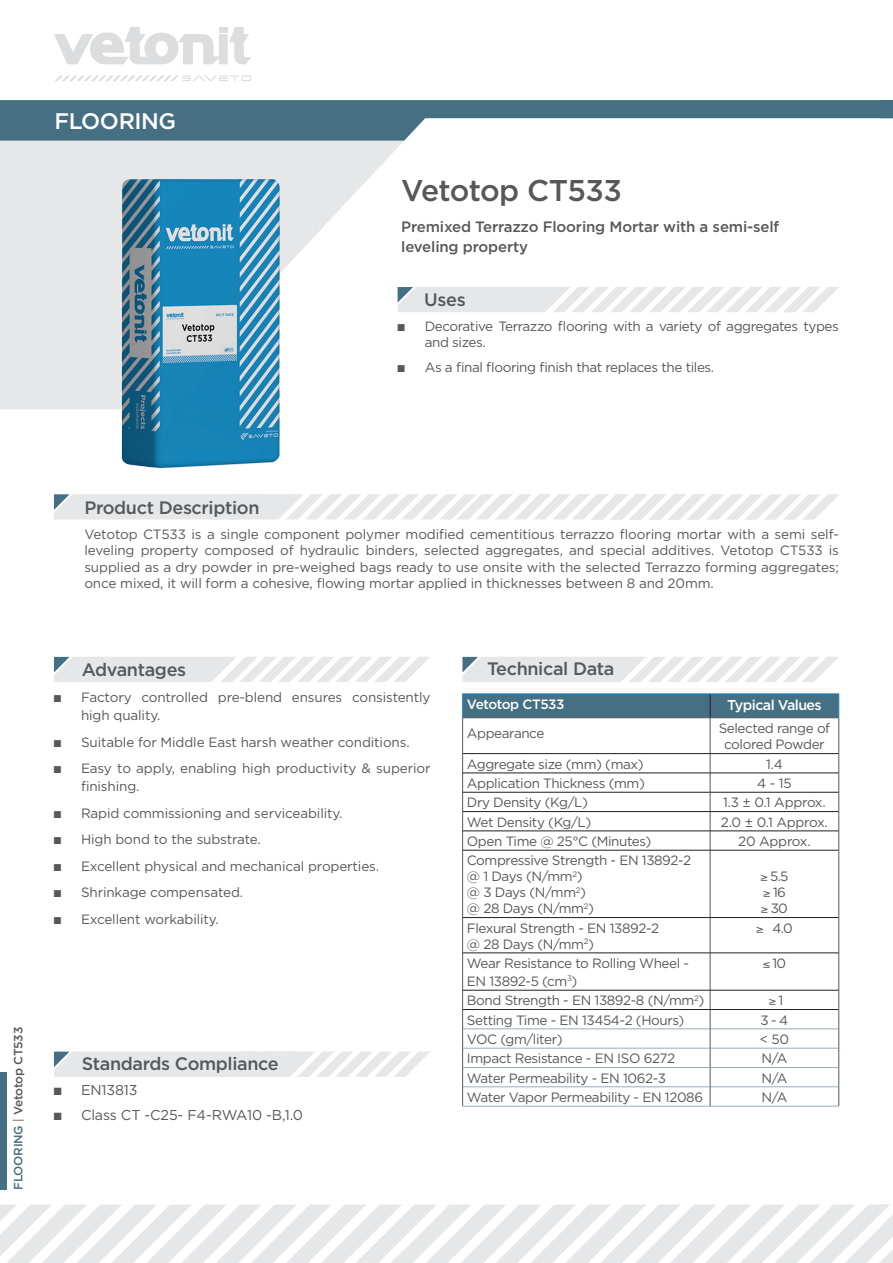
<style>
.page{position:relative;width:893px;height:1263px;background:#fff}
.page>*{position:absolute;margin:0;border:0;box-sizing:border-box;transform-origin:0 0}
.t1{font:500 30px "Gotham";letter-spacing:-.02em;color:#57585a}
.t2{font:500 22.5px "Gotham";letter-spacing:-.02em;color:#fff}
.t3{font:500 18px "Gotham";letter-spacing:-.02em;color:#57585a}
.t4{font:500 15px/19.5px "Gotham";letter-spacing:-.01em;color:#57585a}
.t5{font:14.25px "Gotham";letter-spacing:-.01em;color:#57585a}
.t6{font:500 14.25px "Gotham";letter-spacing:-.04em;color:#fff}
.t7{font:600 14.25px "Metronic Pro";color:#57585a}
.t8{font:13.5px/16px "Gotham";letter-spacing:-.03em;color:#57585a}
.t9{font:13.5px/18px "Gotham";letter-spacing:-.01em;color:#57585a}
.t10{font:500 13.5px "Gotham";letter-spacing:-.03em;color:#fff}
.t11{font:600 13.5px "Metronic Pro";color:#57585a}
.t12{font:500 12px "Gotham";letter-spacing:-.02em;color:#57585a}
.s1{color:#456f82}
.s2{font-weight:400}
</style>
<div class="page">
<svg style="left:0;top:1204px;width:893px;height:59px"></svg>
<svg style="left:0;top:100px;width:893px;height:41px"></svg>
<svg style="left:54px;top:27px;width:198px;height:38px"></svg>
<svg style="left:55px;top:75px;width:196px;height:6px"></svg>
<div style="left:0;top:141px;width:403px;height:31px;background:#e6e7e9"></div>
<div style="left:0;top:1072px;width:6px;height:117px;background:#456f82"></div>
<svg style="left:397px;top:287px;width:442px;height:25px"></svg>
<svg style="left:54px;top:1051px;width:376px;height:26px"></svg>
<svg style="left:54px;top:494px;width:785px;height:26px"></svg>
<svg style="left:54px;top:656px;width:376px;height:26px"></svg>
<svg style="left:462px;top:656px;width:376px;height:26px"></svg>
<hr style="left:462px;top:718px;width:1px;height:36px;background:#57585a">
<svg style="left:462px;top:754px;width:1px;height:96px"></svg>
<hr style="left:462px;top:850px;width:1px;height:67px;background:#57585a">
<hr style="left:462px;top:917px;width:1px;height:36px;background:#57585a">
<hr style="left:462px;top:953px;width:1px;height:37px;background:#57585a">
<svg style="left:462px;top:990px;width:1px;height:116px"></svg>
<hr style="left:463px;top:1028px;width:247px;height:1px;background:#94afbd">
<hr style="left:710px;top:1028px;width:129px;height:1px;background:#94afbd">
<hr style="left:463px;top:1048px;width:247px;height:1px;background:#94afbd">
<hr style="left:710px;top:1048px;width:129px;height:1px;background:#94afbd">
<hr style="left:463px;top:1067px;width:247px;height:1px;background:#94afbd">
<hr style="left:710px;top:1067px;width:129px;height:1px;background:#94afbd">
<hr style="left:463px;top:1086px;width:247px;height:1px;background:#94afbd">
<hr style="left:710px;top:1086px;width:129px;height:1px;background:#94afbd">
<hr style="left:462px;top:1106px;width:248px;height:1px;background:#94afbd">
<hr style="left:710px;top:1106px;width:129px;height:1px;background:#94afbd">
<hr style="left:710px;top:718px;width:1px;height:35px;background:#57585a">
<hr style="left:838px;top:718px;width:1px;height:36px;background:#57585a">
<svg style="left:710px;top:754px;width:1px;height:96px"></svg>
<svg style="left:838px;top:754px;width:1px;height:96px"></svg>
<hr style="left:710px;top:850px;width:1px;height:67px;background:#57585a">
<hr style="left:838px;top:850px;width:1px;height:67px;background:#57585a">
<hr style="left:710px;top:918px;width:1px;height:35px;background:#57585a">
<hr style="left:838px;top:917px;width:1px;height:36px;background:#57585a">
<hr style="left:710px;top:953px;width:1px;height:37px;background:#57585a">
<hr style="left:838px;top:953px;width:1px;height:37px;background:#57585a">
<svg style="left:710px;top:991px;width:1px;height:115px"></svg>
<svg style="left:838px;top:991px;width:1px;height:115px"></svg>
<hr style="left:463px;top:753px;width:247px;height:1px;background:#231f20">
<hr style="left:710px;top:753px;width:129px;height:1px;background:#231f20">
<hr style="left:463px;top:773px;width:247px;height:1px;background:#231f20">
<hr style="left:710px;top:773px;width:129px;height:1px;background:#231f20">
<hr style="left:463px;top:792px;width:247px;height:1px;background:#231f20">
<hr style="left:710px;top:792px;width:129px;height:1px;background:#231f20">
<hr style="left:463px;top:811px;width:247px;height:1px;background:#231f20">
<hr style="left:710px;top:811px;width:129px;height:1px;background:#231f20">
<hr style="left:463px;top:831px;width:247px;height:1px;background:#231f20">
<hr style="left:710px;top:831px;width:129px;height:1px;background:#231f20">
<hr style="left:463px;top:850px;width:247px;height:1px;background:#231f20">
<hr style="left:710px;top:850px;width:129px;height:1px;background:#231f20">
<hr style="left:463px;top:917px;width:247px;height:1px;background:#231f20">
<hr style="left:710px;top:917px;width:129px;height:1px;background:#231f20">
<hr style="left:463px;top:953px;width:247px;height:1px;background:#231f20">
<hr style="left:710px;top:953px;width:129px;height:1px;background:#231f20">
<hr style="left:463px;top:990px;width:247px;height:1px;background:#231f20">
<hr style="left:710px;top:990px;width:129px;height:1px;background:#231f20">
<hr style="left:463px;top:1009px;width:247px;height:1px;background:#231f20">
<hr style="left:710px;top:1009px;width:129px;height:1px;background:#231f20">
<svg style="left:462px;top:694px;width:377px;height:24px;background:#456e82"></svg>
<img style="left:0;top:167px;width:374px;height:301px">
<h2 class="t2" style="left:54px;top:106px;width:123px">FLOORING</h2>
<h1 class="t1" style="left:401px;top:171px;width:222px">Vetotop CT533</h1>
<p class="t4" style="left:401px;top:217px;width:379px">Premixed Terrazzo Flooring Mortar with a semi-self leveling property</p>
<h3 class="t3" style="left:424px;top:288px;width:43px">Uses</h3>
<p class="t11" style="left:398px;top:320px;width:8px">u</p>
<p class="t8" style="left:425px;top:317px;width:416px;line-height:16.5px">Decorative Terrazzo flooring with a variety of aggregates types and sizes.</p>
<p class="t11" style="left:398px;top:361px;width:8px">u</p>
<p class="t8" style="left:425px;top:359px;width:291px">As a final flooring finish that replaces the tiles.</p>
<p class="t12" style="left:10px;top:1190px;width:165px;rotate:-90deg"><span class="s1">FLOORING</span> <span class="s2">|</span> Vetotop CT533</p>
<h3 class="t3" style="left:84px;top:495px;width:177px">Product Description</h3>
<p class="t8" style="left:84px;top:525px;width:756px;line-height:16.5px;text-align:justify">Vetotop CT533 is a single component polymer modified cementitious terrazzo flooring mortar with a semi self&shy;leveling property composed of hydraulic binders, selected aggregates, and special additives. Vetotop CT533 is supplied as a dry powder in pre-weighed bags ready to use onsite with the selected Terrazzo forming aggregates; once mixed, it will form a cohesive, flowing mortar applied in thicknesses between 8 and 20mm.</p>
<h3 class="t3" style="left:82px;top:657px;width:106px">Advantages</h3>
<p class="t11" style="left:54px;top:691px;width:8px">u</p>
<p class="t9" style="left:81px;top:688px;width:351px">Factory controlled pre-blend ensures consistently high quality.</p>
<p class="t11" style="left:54px;top:735px;width:8px">u</p>
<p class="t9" style="left:81px;top:732px;width:330px">Suitable for Middle East harsh weather conditions.</p>
<p class="t11" style="left:54px;top:762px;width:8px">u</p>
<p class="t9" style="left:81px;top:759px;width:351px">Easy to apply, enabling high productivity &amp; superior finishing.</p>
<p class="t11" style="left:54px;top:806px;width:8px">u</p>
<p class="t9" style="left:81px;top:803px;width:263px">Rapid commissioning and serviceability.</p>
<p class="t11" style="left:54px;top:833px;width:8px">u</p>
<p class="t9" style="left:81px;top:830px;width:181px">High bond to the substrate.</p>
<p class="t11" style="left:54px;top:859px;width:8px">u</p>
<p class="t9" style="left:81px;top:856px;width:300px">Excellent physical and mechanical properties.</p>
<p class="t11" style="left:54px;top:886px;width:8px">u</p>
<p class="t9" style="left:81px;top:883px;width:164px">Shrinkage compensated.</p>
<p class="t11" style="left:54px;top:912px;width:8px">u</p>
<p class="t9" style="left:81px;top:909px;width:139px">Excellent workability.</p>
<h3 class="t3" style="left:82px;top:1052px;width:198px">Standards Compliance</h3>
<p class="t7" style="left:54px;top:1083px;width:9px">u</p>
<p class="t5" style="left:81px;top:1081px;width:58px">EN13813</p>
<p class="t7" style="left:54px;top:1108px;width:9px">u</p>
<p class="t5" style="left:81px;top:1106px;width:223px">Class CT -C25- F4-RWA10 -B,1.0</p>
<h3 class="t3" style="left:487px;top:656px;width:129px">Technical Data</h3>
<p class="t10" style="left:467px;top:695px;width:99px">Vetotop CT533</p>
<p class="t6" style="left:727px;top:695px;width:96px">Typical Values</p>
<p class="t8" style="left:467px;top:725px;width:79px">Appearance</p>
<p class="t8" style="left:719px;top:719px;width:113px;line-height:16.5px;text-align:center">Selected range of colored Powder</p>
<p class="t8" style="left:467px;top:755px;width:178px">Aggregate size (mm) (max)</p>
<p class="t8" style="left:766px;top:755px;width:18px">1.4</p>
<p class="t8" style="left:467px;top:775px;width:179px">Application Thickness (mm)</p>
<p class="t8" style="left:757px;top:775px;width:36px">4 - 15</p>
<p class="t8" style="left:467px;top:794px;width:123px">Dry Density (Kg/L)</p>
<p class="t8" style="left:723px;top:794px;width:104px">1.3 ± 0.1 Approx.</p>
<p class="t8" style="left:467px;top:813px;width:126px">Wet Density (Kg/L)</p>
<p class="t8" style="left:721px;top:813px;width:108px">2.0 ± 0.1 Approx.</p>
<p class="t8" style="left:467px;top:833px;width:186px">Open Time @ 25°C (Minutes)</p>
<p class="t8" style="left:738px;top:833px;width:74px">20 Approx.</p>
<p class="t8" style="left:467px;top:852px;width:226px">Compressive Strength - EN 13892-2 @ 1 Days (N/mm<sup>2</sup>)<br>@ 3 Days (N/mm<sup>2</sup>)<br>@ 28 Days (N/mm<sup>2</sup>)</p>
<p class="t8" style="left:760px;top:868px;width:30px">≥ 5.5 ≥ 16 ≥ 30</p>
<p class="t8" style="left:467px;top:919px;width:194px">Flexural Strength - EN 13892-2 @ 28 Days (N/mm<sup>2</sup>)</p>
<p class="t8" style="left:756px;top:919px;width:38px">≥ 4.0</p>
<p class="t8" style="left:467px;top:954px;width:224px;line-height:18px">Wear Resistance to Rolling Wheel -<br>EN 13892-5 (cm<sup>3</sup>)</p>
<p class="t8" style="left:763px;top:955px;width:25px">≤ 10</p>
<p class="t8" style="left:467px;top:992px;width:239px">Bond Strength - EN 13892-8 (N/mm<sup>2</sup>)</p>
<p class="t8" style="left:769px;top:992px;width:16px">≥ 1</p>
<p class="t8" style="left:467px;top:1011px;width:219px">Setting Time - EN 13454-2 (Hours)</p>
<p class="t8" style="left:761px;top:1011px;width:29px">3 - 4</p>
<p class="t8" style="left:467px;top:1031px;width:97px">VOC (gm/liter)</p>
<p class="t8" style="left:760px;top:1031px;width:31px">&lt; 50</p>
<p class="t8" style="left:467px;top:1050px;width:210px">Impact Resistance - EN ISO 6272</p>
<p class="t8" style="left:761px;top:1050px;width:28px">N/A</p>
<p class="t8" style="left:467px;top:1069px;width:201px">Water Permeability - EN 1062-3</p>
<p class="t8" style="left:761px;top:1069px;width:28px">N/A</p>
<p class="t8" style="left:467px;top:1089px;width:238px">Water Vapor Permeability - EN 12086</p>
<p class="t8" style="left:761px;top:1089px;width:28px">N/A</p>
</div>
